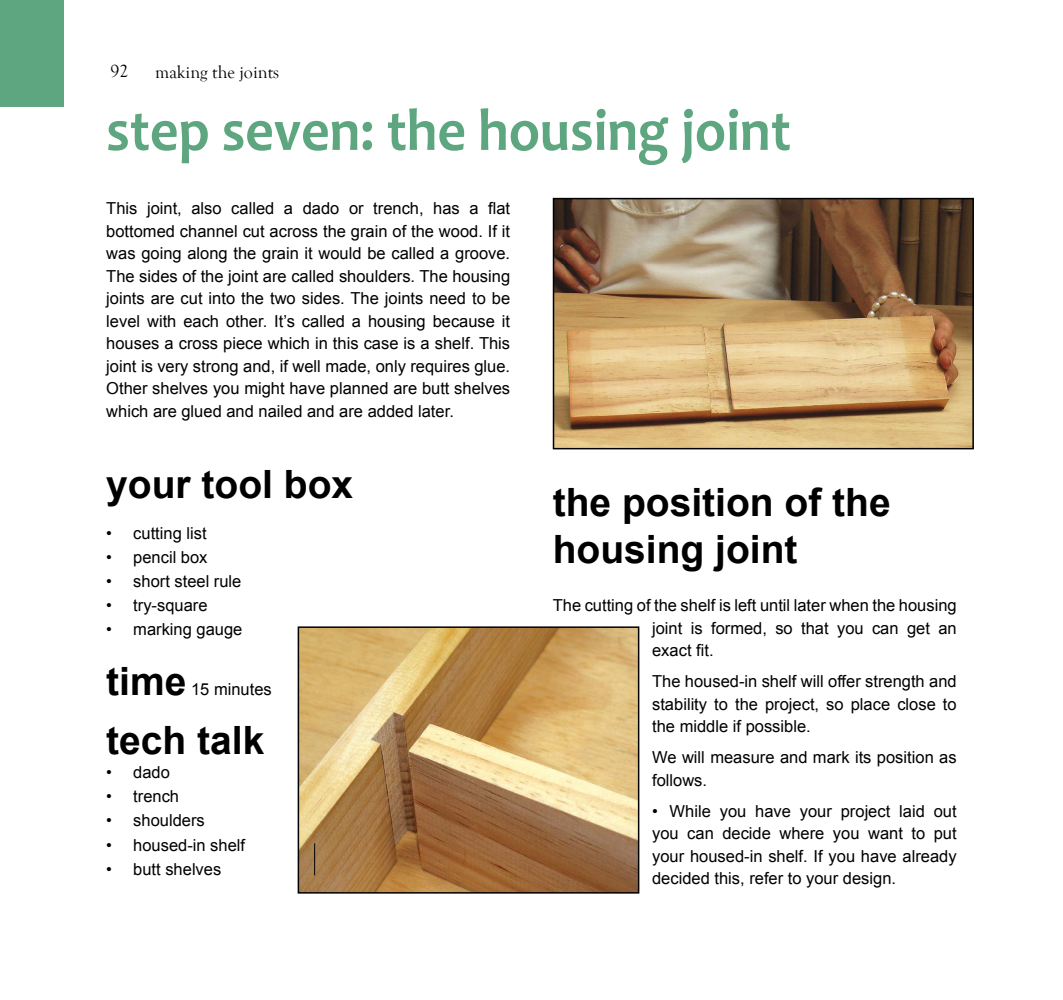
<style>
.page{position:relative;width:1063px;height:1000px;background:#fff}
.page>*{position:absolute;margin:0;border:0;box-sizing:border-box;transform-origin:0 0}
.t1{font:700 60px "Candara";color:#5ea67f;scale:.93 1}
.t2{font:700 39px/46.8px "Arial";color:#000}
.t3{font:18px "Goudy Old Style T";color:#000}
.t4{font:16.5px/22.5px "Arial";color:#000;text-align:justify}
</style>
<div class="page">
<div style="left:0;top:0;width:64px;height:106px;background:#5ea67f"></div>
<img style="left:556px;top:201px;width:415px;height:245px">
<div style="left:553px;top:198px;width:421px;height:251px;border:2px solid #000"></div>
<img style="left:301px;top:629px;width:335px;height:261px">
<div style="left:298px;top:626px;width:341px;height:267px;border:2px solid #000"></div>
<hr style="left:314px;top:843px;width:1px;height:32px;background:#000">
<p class="t3" style="left:111px;top:61px;width:19px">92</p>
<p class="t3" style="left:155px;top:62px;width:126px">making the joints</p>
<h1 class="t1" style="left:106px;top:106px;width:738px">step seven: the housing joint</h1>
<p class="t4" style="left:106px;top:197px;width:405px">This joint, also called a dado or trench, has a flat bottomed channel cut across the grain of the wood. If it was going along the grain it would be called a groove.<br>The sides of the joint are called shoulders. The housing joints are cut into the two sides. The joints need to be level with each other. It’s called a housing because it houses a cross piece which in this case is a shelf. This joint is very strong and, if well made, only requires glue.<br>Other shelves you might have planned are butt shelves which are glued and nailed and are added later.</p>
<h2 class="t2" style="left:106px;top:460px;width:249px">your tool box</h2>
<p class="t4" style="left:106px;top:521px;width:102px">• cutting list</p>
<p class="t4" style="left:106px;top:545px;width:103px">• pencil box</p>
<p class="t4" style="left:106px;top:570px;width:137px">• short steel rule</p>
<p class="t4" style="left:106px;top:594px;width:103px">• try-square</p>
<p class="t4" style="left:106px;top:618px;width:138px">• marking gauge</p>
<h2 class="t2" style="left:106px;top:657px;width:82px">time</h2>
<p class="t4" style="left:191px;top:677px;width:82px">15 minutes</p>
<h2 class="t2" style="left:106px;top:717px;width:160px">tech talk</h2>
<p class="t4" style="left:106px;top:761px;width:65px">• dado</p>
<p class="t4" style="left:106px;top:785px;width:74px">• trench</p>
<p class="t4" style="left:106px;top:809px;width:100px">• shoulders</p>
<p class="t4" style="left:106px;top:833px;width:140px">• housed-in shelf</p>
<p class="t4" style="left:106px;top:857px;width:117px">• butt shelves</p>
<h2 class="t2" style="left:553px;top:479px;width:340px">the position of the housing joint</h2>
<p class="t4" style="left:652px;top:594px;width:306px;text-indent:-99px">The cutting of the shelf is left until later when the housing joint is formed, so that you can get an exact fit.</p>
<p class="t4" style="left:652px;top:670px;width:306px">The housed-in shelf will offer strength and stability to the project, so place close to the middle if possible.</p>
<p class="t4" style="left:652px;top:746px;width:306px">We will measure and mark its position as follows.</p>
<p class="t4" style="left:652px;top:799px;width:306px">• While you have your project laid out you can decide where you want to put your housed-in shelf. If you have already decided this, refer to your design.</p>
</div>
